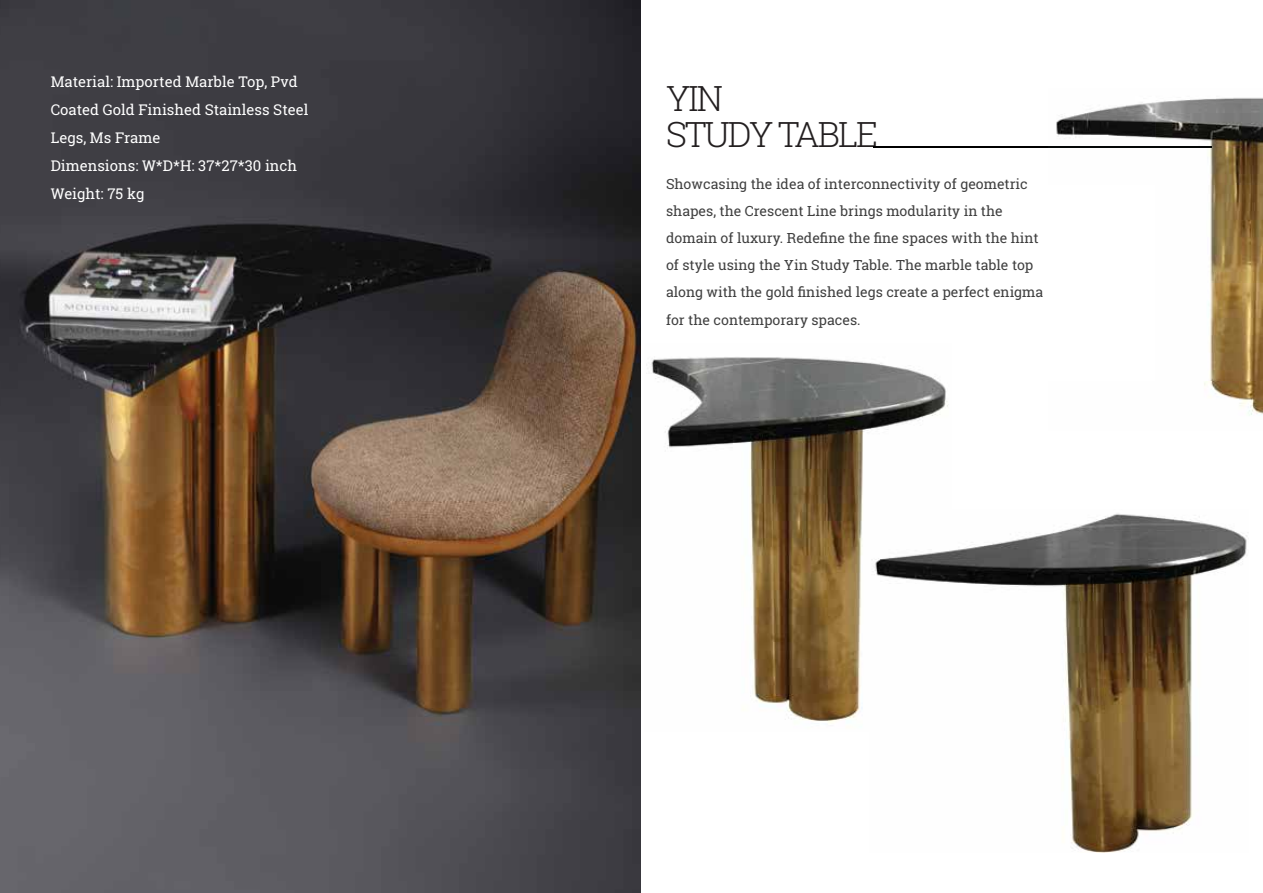
<style>
.page{position:relative;width:1263px;height:893px;background:#fff}
.page>*{position:absolute;margin:0;border:0;box-sizing:border-box;transform-origin:0 0}
.t1{font:300 34.95px/36.5px "Roboto Slab";letter-spacing:-.06em;color:#231f20}
.t2{font:14.85px/28px "Roboto Slab";color:#fff}
.t3{font:14.1px/27.2px "Roboto Slab";color:#3f3f3f}
</style>
<div class="page">
<img style="left:0;top:0;width:640px;height:893px">
<hr style="left:874px;top:146px;width:338px;height:1px;background:#000">
<img style="left:646px;top:357px;width:303px;height:366px">
<img style="left:1048px;top:97px;width:215px;height:319px">
<img style="left:1048px;top:146px;width:164px;height:1px">
<img style="left:869px;top:509px;width:378px;height:344px">
<p class="t2" style="left:51px;top:67px;width:259px">Material: Imported Marble Top, Pvd<br>Coated Gold Finished Stainless Steel<br>Legs, Ms Frame<br>Dimensions: W*D*H: 37*27*30 inch<br>Weight: 75 kg</p>
<h1 class="t1" style="left:666px;top:79px;width:214px">YIN<br>STUDY TABLE</h1>
<p class="t3" style="left:666px;top:170px;width:379px">Showcasing the idea of interconnectivity of geometric shapes, the Crescent Line brings modularity in the domain of luxury. Redefine the fine spaces with the hint of style using the Yin Study Table. The marble table top along with the gold finished legs create a perfect enigma for the contemporary spaces.</p>
</div>
